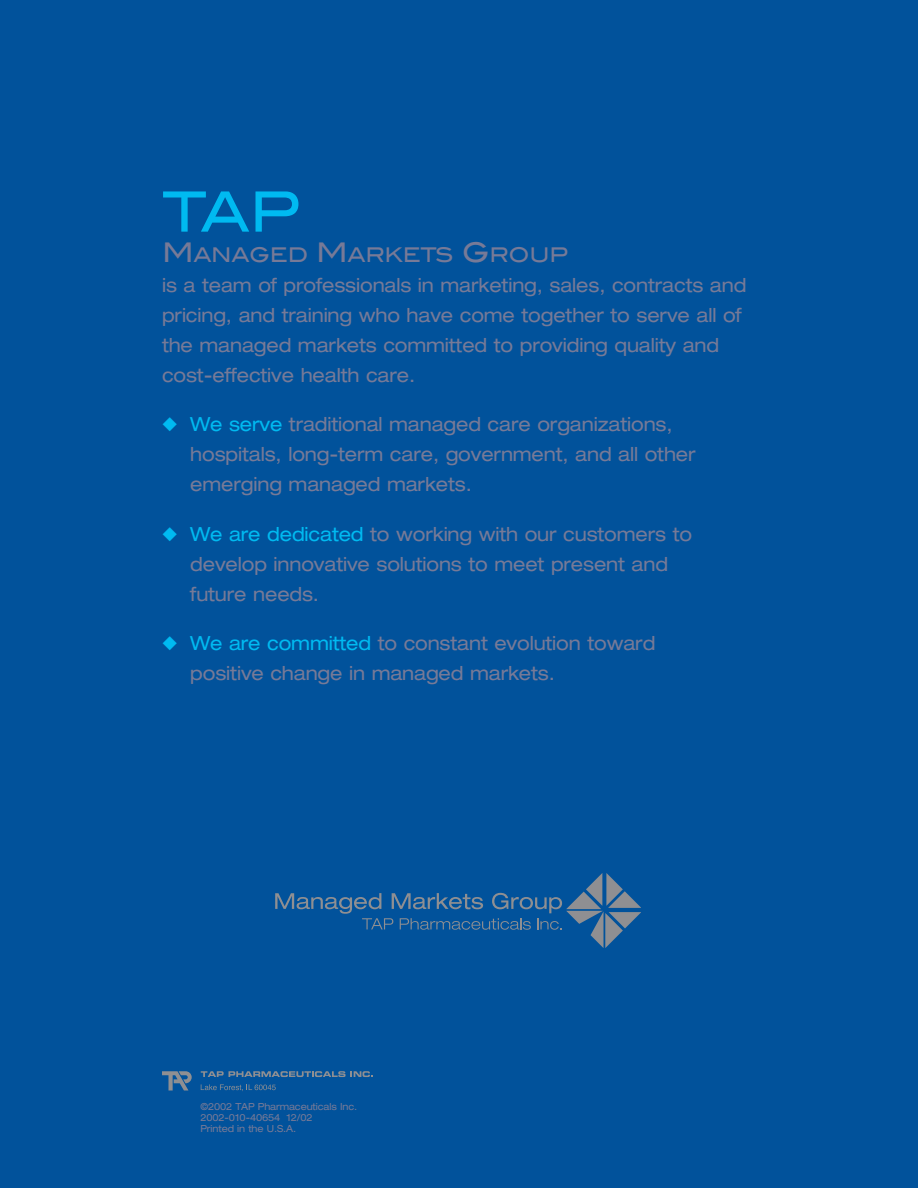
<style>
.page{position:relative;width:918px;height:1188px;background:#01529b}
.page>*{position:absolute;margin:0;border:0;box-sizing:border-box;transform-origin:0 0}
.t1{font:500 55.5px "Blair ITC";color:#00baf1;scale:.95 1}
.t2{font:500 20.25px "Blair ITC";letter-spacing:-.01em;color:#777a97;scale:.95 1}
.t3{font:expanded 19.5px/30px "Helvetica Neue";letter-spacing:-.005em;color:#777a97;scale:.95 1}
.t4{font:expanded 9.75px/11.2px "Helvetica Neue";letter-spacing:-.015em;color:#777a97}
.s1{font-size:27px}
.s2{color:#00baf1}
</style>
<div class="page">
<svg style="left:201px;top:1071px;width:172px;height:6px"></svg>
<svg style="left:162px;top:1071px;width:30px;height:20px"></svg>
<svg style="left:201px;top:1084px;width:75px;height:7px"></svg>
<svg style="left:275px;top:873px;width:366px;height:75px"></svg>
<h1 class="t1" style="left:162px;top:180px;width:146px">TAP</h1>
<p class="t2" style="left:162px;top:243px;width:429px"><span class="s1">M</span>ANAGED <span class="s1">M</span>ARKETS <span class="s1">G</span>ROUP</p>
<p class="t3" style="left:162px;top:272px;width:617px">is a team of professionals in marketing, sales, contracts and pricing, and training who have come together to serve all of the managed markets committed to providing quality and cost-effective health care.</p>
<p class="t3" style="left:190px;top:411px;width:533px;text-indent:-28px"><span class="s2">◆ We serve</span> traditional managed care organizations, hospitals, long-term care, government, and all other emerging managed markets.</p>
<p class="t3" style="left:190px;top:520px;width:530px;text-indent:-28px"><span class="s2">◆ We are dedicated</span> to working with our customers to develop innovative solutions to meet present and future needs.</p>
<p class="t3" style="left:190px;top:630px;width:491px;text-indent:-28px"><span class="s2">◆ We are committed</span> to constant evolution toward positive change in managed markets.</p>
<p class="t4" style="left:200px;top:1102px;width:158px">©2002 TAP Pharmaceuticals Inc.<br>2002-010-40654 12/02<br>Printed in the U.S.A.</p>
</div>
